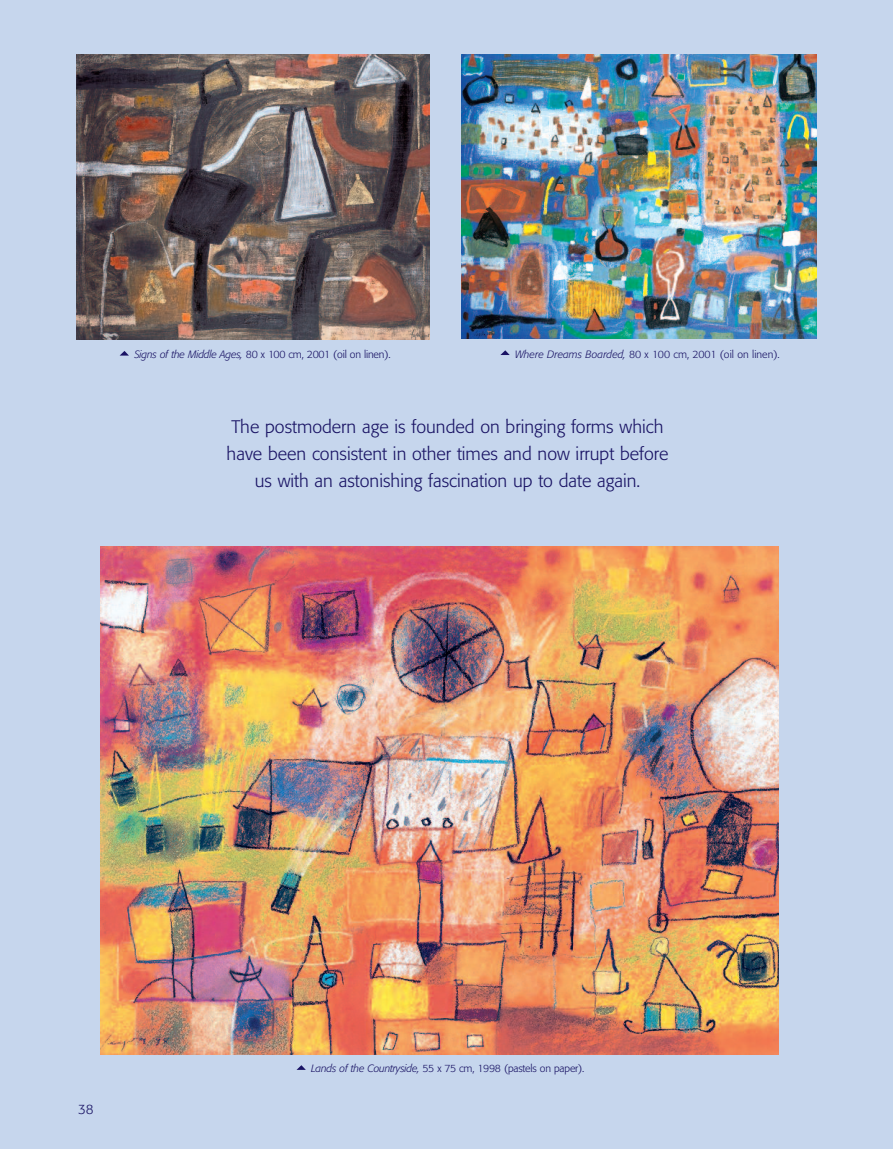
<style>
.page{position:relative;width:893px;height:1149px;background:#fff}
.page>*{position:absolute;margin:0;border:0;box-sizing:border-box;transform-origin:0 0}
.t1{font:300 18px/27px "Formata";color:#191364;text-align:center}
.t2{font:300 13.5px "Formata";color:#191364}
.t3{font:300 10.5px "Formata";letter-spacing:-.02em;color:#191364}
.t4{font:300 10.5px "Formata";color:#191364}
.s1{font-style:italic}
</style>
<div class="page">
<div style="left:0;top:0;width:893px;height:1148px;background:#c6d6ed"></div>
<img style="left:77px;top:54px;width:353px;height:285px">
<img style="left:462px;top:54px;width:354px;height:285px">
<img style="left:101px;top:546px;width:678px;height:507px">
<svg style="left:120px;top:351px;width:9px;height:4px"></svg>
<svg style="left:500px;top:350px;width:10px;height:5px"></svg>
<svg style="left:297px;top:1065px;width:8px;height:4px"></svg>
<p class="t3" style="left:134px;top:349px;width:258px"><span class="s1">Signs of the Middle Ages,</span> 80 x 100 cm, 2001 (oil on linen).</p>
<p class="t4" style="left:515px;top:349px;width:266px"><span class="s1">Where Dreams Boarded,</span> 80 x 100 cm, 2001 (oil on linen).</p>
<p class="t1" style="left:227px;top:414px;width:443px">The postmodern age is founded on bringing forms which have been consistent in other times and now irrupt before us with an astonishing fascination up to date again.</p>
<p class="t2" style="left:78px;top:1102px;width:17px">38</p>
<p class="t3" style="left:311px;top:1063px;width:275px"><span class="s1">Lands of the Countryside,</span> 55 x 75 cm, 1998 (pastels on paper).</p>
</div>
